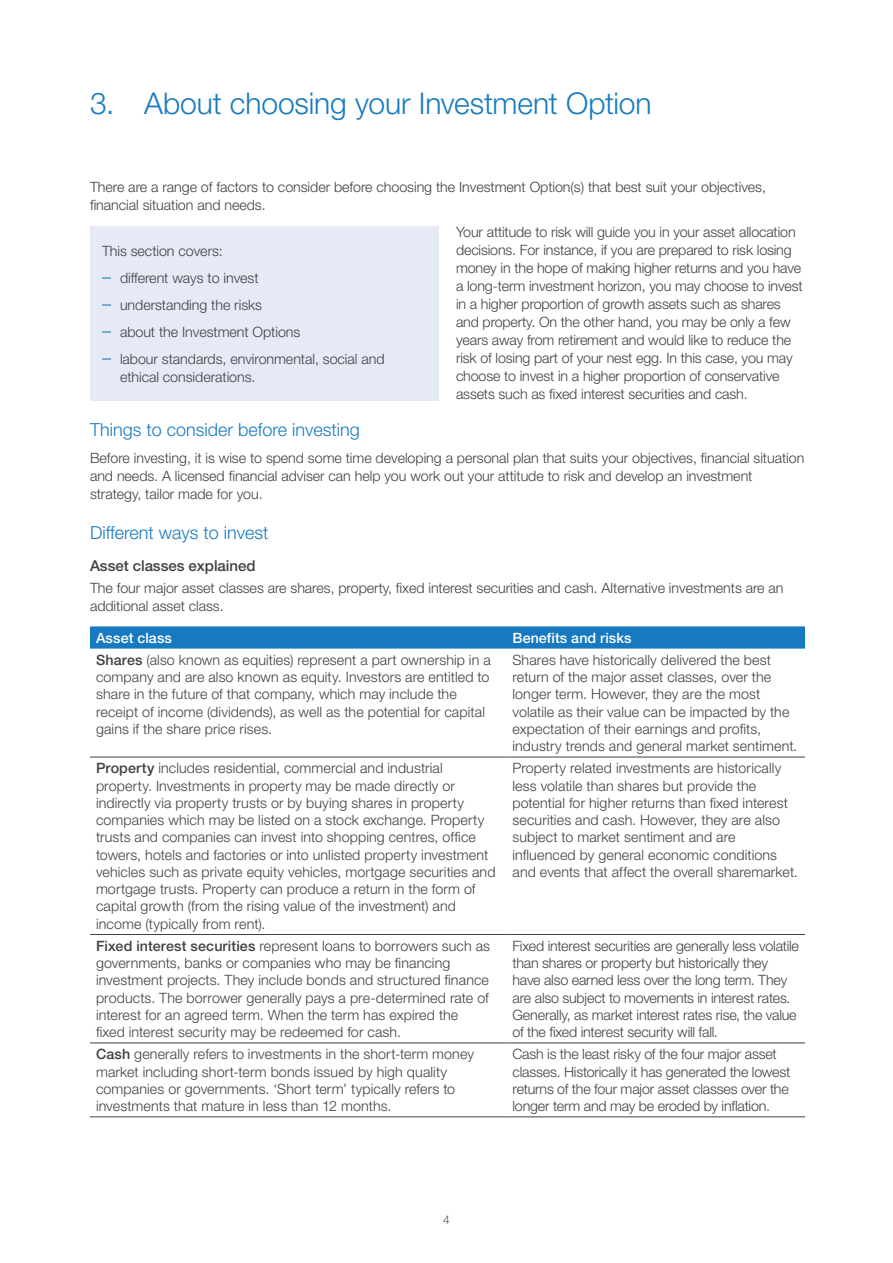
<style>
.page{position:relative;width:893px;height:1263px;background:#fff}
.page>*{position:absolute;margin:0;border:0;box-sizing:border-box;transform-origin:0 0}
.t1{font:300 30px "Helvetica Neue LT Std";letter-spacing:-.005em;color:#177ac0}
.t2{font:300 18px "Helvetica Neue LT Std";color:#177ac0}
.t3{font:500 15px "Helvetica Neue LT Std";letter-spacing:-.005em;color:#414042}
.t4{font:300 14.25px/17.2px "Helvetica Neue LT Std";letter-spacing:-.005em;color:#414042}
.t5{font:500 14.25px "Helvetica Neue LT Std";letter-spacing:.01em;color:#fff}
.t6{font:300 12px "Helvetica Neue LT Std";color:#58595b}
.s1{font-size:18px;color:#177ac0}
.s2{font-weight:500}
</style>
<div class="page">
<div style="left:90px;top:226px;width:349px;height:174px;background:#e5eaf6"></div>
<svg style="left:90px;top:626px;width:715px;height:23px;background:#1f7ec2"></svg>
<hr style="left:90px;top:757px;width:416px;height:1px;background:#414042">
<hr style="left:506px;top:757px;width:299px;height:1px;background:#414042">
<hr style="left:90px;top:934px;width:416px;height:1px;background:#414042">
<hr style="left:506px;top:934px;width:299px;height:1px;background:#414042">
<hr style="left:90px;top:1043px;width:416px;height:1px;background:#414042">
<hr style="left:506px;top:1043px;width:299px;height:1px;background:#414042">
<hr style="left:90px;top:1116px;width:416px;height:1px;background:#414042">
<hr style="left:506px;top:1116px;width:299px;height:1px;background:#414042">
<h1 class="t1" style="left:90px;top:85px;width:563px">3. About choosing your Investment Option</h1>
<p class="t4" style="left:90px;top:177px;width:677px;line-height:18px">There are a range of factors to consider before choosing the Investment Option(s) that best suit your objectives, financial situation and needs.</p>
<p class="t4" style="left:102px;top:242px;width:122px">This section covers:</p>
<p class="t4" style="left:102px;top:269px;width:158px"><span class="s1">–</span> different ways to invest</p>
<p class="t4" style="left:102px;top:296px;width:162px"><span class="s1">–</span> understanding the risks</p>
<p class="t4" style="left:102px;top:323px;width:200px"><span class="s1">–</span> about the Investment Options</p>
<p class="t4" style="left:120px;top:349px;width:266px;line-height:18px;text-indent:-18px"><span class="s1">–</span> labour standards, environmental, social and ethical considerations.</p>
<p class="t4" style="left:456px;top:222px;width:348px;line-height:18px">Your attitude to risk will guide you in your asset allocation decisions. For instance, if you are prepared to risk losing money in the hope of making higher returns and you have a long-term investment horizon, you may choose to invest in a higher proportion of growth assets such as shares and property. On the other hand, you may be only a few years away from retirement and would like to reduce the risk of losing part of your nest egg. In this case, you may choose to invest in a higher proportion of conservative assets such as fixed interest securities and cash.</p>
<p class="t2" style="left:90px;top:418px;width:271px">Things to consider before investing</p>
<p class="t4" style="left:90px;top:448px;width:716px;line-height:18px">Before investing, it is wise to spend some time developing a personal plan that suits your objectives, financial situation and needs. A licensed financial adviser can help you work out your attitude to risk and develop an investment strategy, tailor made for you.</p>
<p class="t2" style="left:90px;top:522px;width:180px">Different ways to invest</p>
<p class="t3" style="left:90px;top:557px;width:167px">Asset classes explained</p>
<p class="t4" style="left:90px;top:579px;width:695px;line-height:18px">The four major asset classes are shares, property, fixed interest securities and cash. Alternative investments are an additional asset class.</p>
<p class="t5" style="left:96px;top:629px;width:77px">Asset class</p>
<p class="t5" style="left:512px;top:629px;width:121px">Benefits and risks</p>
<p class="t4" style="left:96px;top:651px;width:396px"><span class="s2">Shares</span> (also known as equities) represent a part ownership in a company and are also known as equity. Investors are entitled to share in the future of that company, which may include the receipt of income (dividends), as well as the potential for capital gains if the share price rises.</p>
<p class="t4" style="left:512px;top:651px;width:286px">Shares have historically delivered the best return of the major asset classes, over the longer term. However, they are the most volatile as their value can be impacted by the expectation of their earnings and profits, industry trends and general market sentiment.</p>
<p class="t4" style="left:96px;top:759px;width:401px"><span class="s2">Property</span> includes residential, commercial and industrial property. Investments in property may be made directly or indirectly via property trusts or by buying shares in property companies which may be listed on a stock exchange. Property trusts and companies can invest into shopping centres, office towers, hotels and factories or into unlisted property investment vehicles such as private equity vehicles, mortgage securities and mortgage trusts. Property can produce a return in the form of capital growth (from the rising value of the investment) and income (typically from rent).</p>
<p class="t4" style="left:512px;top:759px;width:287px">Property related investments are historically less volatile than shares but provide the potential for higher returns than fixed interest securities and cash. However, they are also subject to market sentiment and are influenced by general economic conditions and events that affect the overall sharemarket.</p>
<p class="t4" style="left:96px;top:937px;width:396px"><span class="s2">Fixed interest securities</span> represent loans to borrowers such as governments, banks or companies who may be financing investment projects. They include bonds and structured finance products. The borrower generally pays a pre-determined rate of interest for an agreed term. When the term has expired the fixed interest security may be redeemed for cash.</p>
<p class="t4" style="left:512px;top:937px;width:288px">Fixed interest securities are generally less volatile than shares or property but historically they have also earned less over the long term. They are also subject to movements in interest rates.<br>Generally, as market interest rates rise, the value of the fixed interest security will fall.</p>
<p class="t4" style="left:96px;top:1045px;width:379px"><span class="s2">Cash</span> generally refers to investments in the short-term money market including short-term bonds issued by high quality companies or governments. ‘Short term’ typically refers to investments that mature in less than 12 months.</p>
<p class="t4" style="left:512px;top:1045px;width:279px">Cash is the least risky of the four major asset classes. Historically it has generated the lowest returns of the four major asset classes over the longer term and may be eroded by inflation.</p>
<p class="t6" style="left:443px;top:1212px;width:8px">4</p>
</div>
